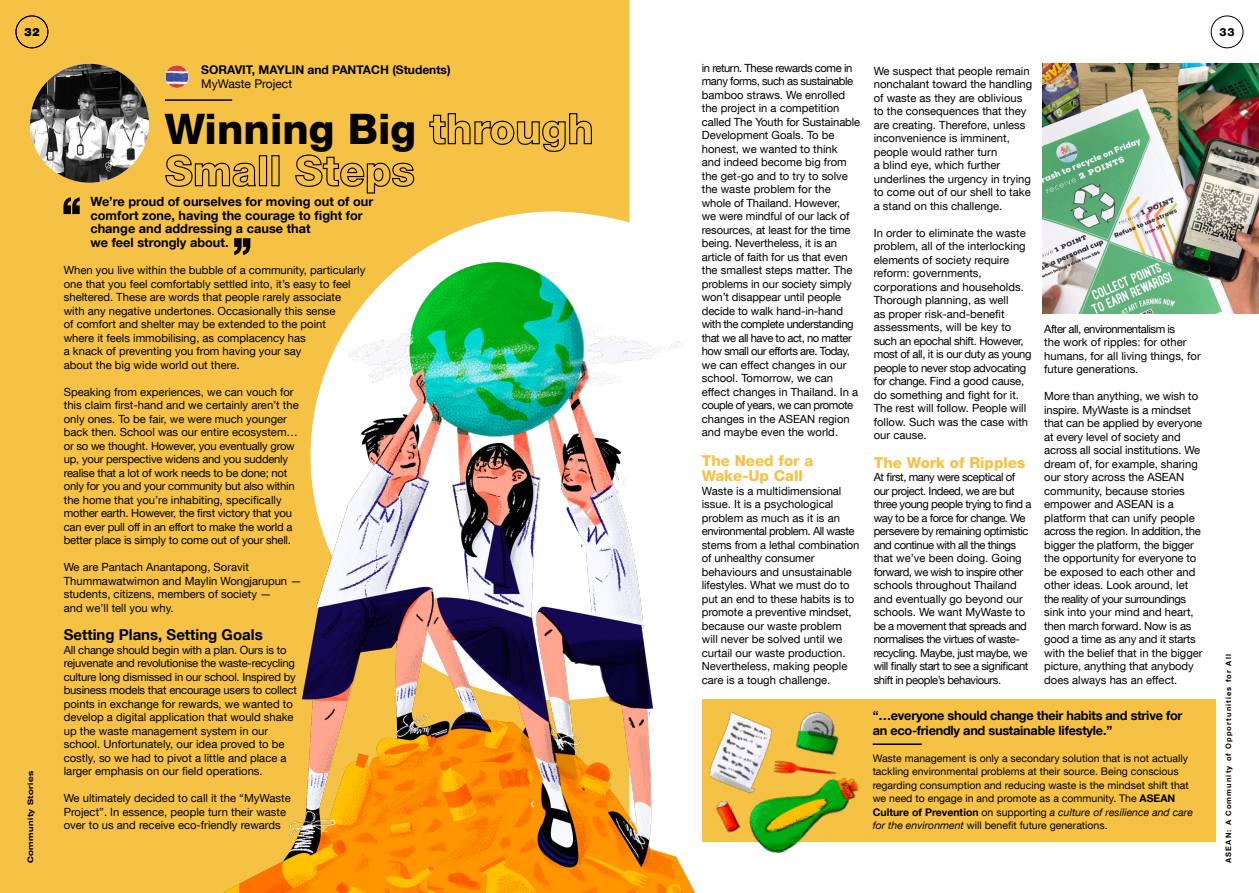
<style>
.page{position:relative;width:1259px;height:893px;background:#fff}
.page>*{position:absolute;margin:0;border:0;box-sizing:border-box;transform-origin:0 0}
.t1{font:800 42px/42px "Helvetica Neue LT Com";color:#000}
.t2{font:800 15px "Helvetica Neue LT Com";color:#f5c245}
.t3{font:700 15px "Helvetica Neue LT Com";color:#000}
.t4{font:700 12.75px/13.5px "Helvetica Neue LT Com";color:#000}
.t5{font:700 12.75px/15px "Helvetica Neue LT Com";letter-spacing:-.02em;color:#000}
.t6{font:700 12px "Helvetica Neue LT Com";color:#000}
.t7{font:12px "Helvetica Neue LT Com";color:#000}
.t8{font:11.25px/13.5px "Helvetica Neue LT Com";color:#000}
.t9{font:11.25px/13.5px "Helvetica Neue LT Com";letter-spacing:-.02em;color:#000}
.t10{font:11.25px/13.5px "Helvetica Neue LT Com";letter-spacing:-.04em;color:#000}
.t11{font:800 11.25px "Helvetica Neue LT Com";color:#000}
.t12{font:10.5px/13.5px "Helvetica Neue LT Com";color:#000}
.t13{font:700 7.5px "Helvetica Neue LT Com";letter-spacing:.15em;color:#000}
.t14{font:700 expanded 7.5px "Helvetica Neue LT Com";letter-spacing:.05em;color:#000}
.s1{font-weight:700}
.s2{font-style:italic}
</style>
<div class="page">
<div style="left:1210px;top:16px;width:33px;height:32px;border:1px solid #000;border-radius:50%"></div>
<div style="left:0;top:0;width:629px;height:893px;background:#f5c245"></div>
<div style="left:16px;top:16px;width:32px;height:32px;border:1px solid #000;border-radius:50%"></div>
<img style="left:1042px;top:64px;width:217px;height:249px">
<img style="left:30px;top:64px;width:119px;height:119px;border-radius:59px">
<svg style="left:63px;top:197px;width:17px;height:17px"></svg>
<svg style="left:310px;top:211px;width:320px;height:14px;fill:#f5c245"></svg>
<div style="left:702px;top:699px;width:513px;height:143px;background:#f5c245"></div>
<hr style="left:872px;top:743px;width:50px;height:2px;background:#000">
<img style="left:709px;top:711px;width:149px;height:143px">
<hr style="left:165px;top:99px;width:67px;height:2px;background:#000">
<img style="left:165px;top:65px;width:23px;height:23px">
<div style="left:165px;top:65px;width:24px;height:23px;border:1px solid #fff;border-radius:50%"></div>
<img style="left:209px;top:225px;width:487px;height:668px">
<p class="t11" style="left:24px;top:25px;width:17px">32</p>
<p class="t11" style="left:1219px;top:25px;width:17px">33</p>
<p class="t14" style="left:26px;top:863px;width:94px;rotate:-90deg">Community Stories</p>
<p class="t6" style="left:201px;top:62px;width:251px">SORAVIT, MAYLIN and PANTACH (Students)</p>
<p class="t7" style="left:201px;top:76px;width:92px">MyWaste Project</p>
<p class="t1" style="left:165px;top:108px;width:430px">Winning Big through<br>Small Steps</p>
<p class="t4" style="left:90px;top:195px;width:284px">We’re proud of ourselves for moving out of our comfort zone, having the courage to fight for change and addressing a cause that</p>
<p class="t4" style="left:90px;top:235px;width:140px">we feel strongly about.</p>
<p class="t8" style="left:64px;top:263px;width:303px">When you live within the bubble of a community, particularly one that you feel comfortably settled into, it’s easy to feel sheltered. These are words that people rarely associate<br>with any negative undertones. Occasionally this sense<br>of comfort and shelter may be extended to the point<br>where it feels immobilising, as complacency has<br>a knack of preventing you from having your say<br>about the big wide world out there.</p>
<p class="t9" style="left:64px;top:385px;width:236px">Speaking from experiences, we can vouch for this claim first-hand and we certainly aren’t the only ones. To be fair, we were much younger back then. School was our entire ecosystem… or so we thought. However, you eventually grow up, your perspective widens and you suddenly realise that a lot of work needs to be done; not only for you and your community but also within the home that you’re inhabiting, specifically mother earth. However, the first victory that you can ever pull off in an effort to make the world a better place is simply to come out of your shell.</p>
<p class="t8" style="left:64px;top:560px;width:239px">We are Pantach Anantapong, Soravit Thummawatwimon and Maylin Wongjarupun — students, citizens, members of society —<br>and we’ll tell you why.</p>
<p class="t3" style="left:64px;top:625px;width:200px">Setting Plans, Setting Goals</p>
<p class="t8" style="left:64px;top:643px;width:235px">All change should begin with a plan. Ours is to rejuvenate and revolutionise the waste-recycling culture long dismissed in our school. Inspired by business models that encourage users to collect points in exchange for rewards, we wanted to develop a digital application that would shake up the waste management system in our school. Unfortunately, our idea proved to be costly, so we had to pivot a little and place a larger emphasis on our field operations.</p>
<p class="t8" style="left:64px;top:791px;width:228px">We ultimately decided to call it the “MyWaste<br>Project”. In essence, people turn their waste over to us and receive eco-friendly rewards</p>
<p class="t8" style="left:702px;top:61px;width:160px">in return. These rewards come in many forms, such as sustainable bamboo straws. We enrolled the project in a competition called The Youth for Sustainable<br>Development Goals. To be honest, we wanted to think<br>and indeed become big from the get-go and to try to solve the waste problem for the whole of Thailand. However,<br>we were mindful of our lack of resources, at least for the time being. Nevertheless, it is an article of faith for us that even the smallest steps matter. The problems in our society simply won’t disappear until people decide to walk hand-in-hand with the complete understanding that we all have to act, no matter how small our efforts are. Today, we can effect changes in our school. Tomorrow, we can effect changes in Thailand. In a couple of years, we can promote changes in the ASEAN region and maybe even the world.</p>
<p class="t2" style="left:702px;top:452px;width:113px">The Need for a</p>
<p class="t2" style="left:702px;top:467px;width:103px">Wake-Up Call</p>
<p class="t8" style="left:702px;top:484px;width:159px">Waste is a multidimensional issue. It is a psychological problem as much as it is an environmental problem. All waste stems from a lethal combination of unhealthy consumer behaviours and unsustainable lifestyles. What we must do to put an end to these habits is to promote a preventive mindset, because our waste problem will never be solved until we curtail our waste production.<br>Nevertheless, making people care is a tough challenge.</p>
<p class="t8" style="left:873px;top:64px;width:160px">We suspect that people remain nonchalant toward the handling of waste as they are oblivious to the consequences that they are creating. Therefore, unless inconvenience is imminent, people would rather turn<br>a blind eye, which further underlines the urgency in trying to come out of our shell to take a stand on this challenge.</p>
<p class="t8" style="left:873px;top:226px;width:159px">In order to eliminate the waste problem, all of the interlocking elements of society require reform: governments, corporations and households.<br>Thorough planning, as well<br>as proper risk-and-benefit assessments, will be key to such an epochal shift. However, most of all, it is our duty as young people to never stop advocating for change. Find a good cause, do something and fight for it.<br>The rest will follow. People will follow. Such was the case with our cause.</p>
<p class="t2" style="left:873px;top:453px;width:153px">The Work of Ripples</p>
<p class="t10" style="left:873px;top:470px;width:159px">At first, many were sceptical of our project. Indeed, we are but three young people trying to find a way to be a force for change. We persevere by remaining optimistic and continue with all the things that we’ve been doing. Going forward, we wish to inspire other schools throughout Thailand and eventually go beyond our schools. We want MyWaste to be a movement that spreads and normalises the virtues of waste&shy;recycling. Maybe, just maybe, we will finally start to see a significant shift in people’s behaviours.</p>
<p class="t8" style="left:1044px;top:322px;width:158px">After all, environmentalism is<br>the work of ripples: for other humans, for all living things, for future generations.</p>
<p class="t8" style="left:1044px;top:389px;width:160px">More than anything, we wish to inspire. MyWaste is a mindset that can be applied by everyone at every level of society and across all social institutions. We dream of, for example, sharing our story across the ASEAN community, because stories empower and ASEAN is a platform that can unify people across the region. In addition, the bigger the platform, the bigger the opportunity for everyone to be exposed to each other and other ideas. Look around, let the reality of your surroundings sink into your mind and heart, then march forward. Now is as good a time as any and it starts with the belief that in the bigger picture, anything that anybody does always has an effect.</p>
<p class="t5" style="left:872px;top:707px;width:311px">“…everyone should change their habits and strive for an eco-friendly and sustainable lifestyle.”</p>
<p class="t12" style="left:872px;top:751px;width:322px">Waste management is only a secondary solution that is not actually tackling environmental problems at their source. Being conscious regarding consumption and reducing waste is the mindset shift that we need to engage in and promote as a community. The <span class="s1">ASEAN Culture of Prevention</span> on supporting <span class="s2">a culture of resilience and care for the environment</span> will benefit future generations.</p>
<p class="t13" style="left:1223px;top:863px;width:210px;rotate:-90deg">ASEAN: A Community of Opportunities for All</p>
</div>
